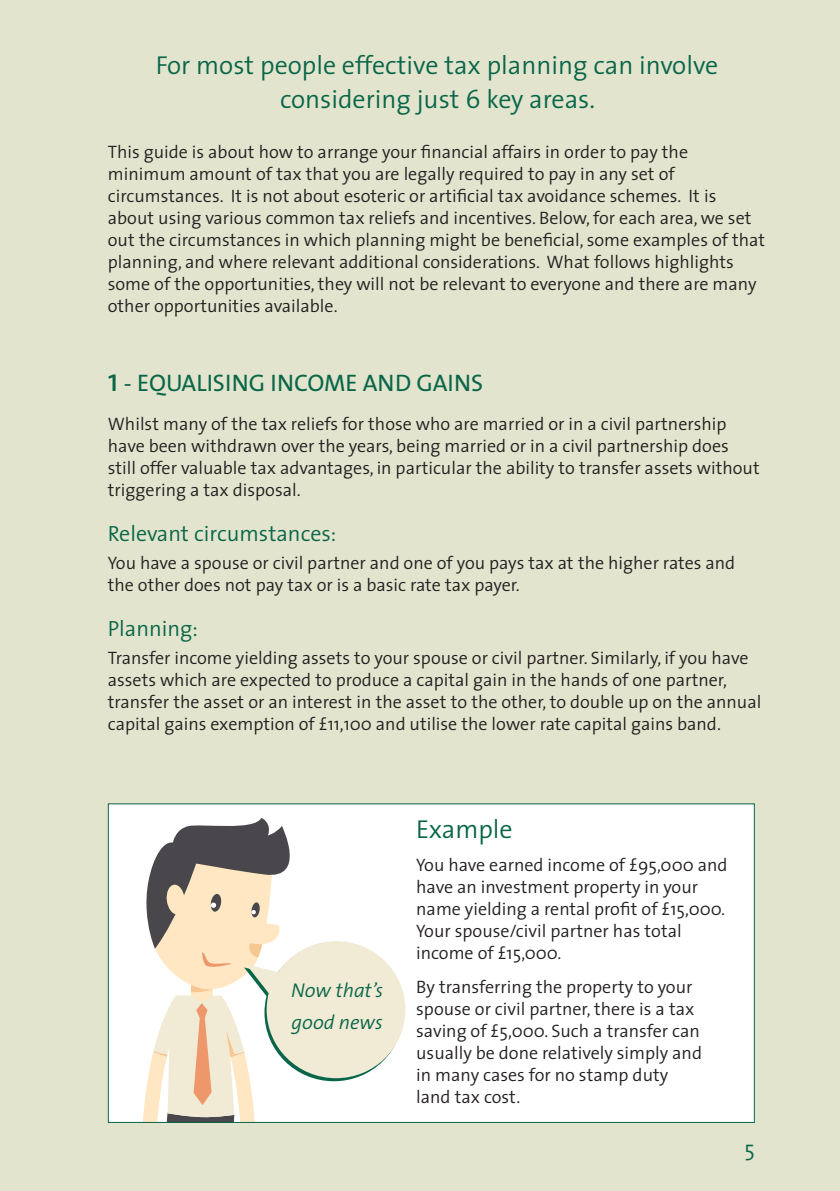
<style>
.page{position:relative;width:840px;height:1191px;background:#fff}
.page>*{position:absolute;margin:0;border:0;box-sizing:border-box;transform-origin:0 0}
.t1{font:300 26px/34px "The Sans";color:#096648;text-align:center}
.t2{font:24px "The Sans";color:#096648}
.t3{font:300 22px "The Sans";color:#096648}
.t4{font:italic 300 20px/32px "The Sans";color:#096648}
.t5{font:300 18px/22px "The Sans";color:#231f20}
.s1{font-size:32px}
</style>
<div class="page">
<div style="left:0;top:0;width:839px;height:1191px;background:#e2e4ce"></div>
<div style="left:108px;top:804px;width:646px;height:318px;background:#fff"></div>
<svg style="left:137px;top:818px;width:268px;height:304px"></svg>
<h1 class="t1" style="left:156px;top:48px;width:563px">For most people effective tax planning can involve considering just 6 key areas.</h1>
<p class="t5" style="left:108px;top:140px;width:658px">This guide is about how to arrange your financial affairs in order to pay the minimum amount of tax that you are legally required to pay in any set of circumstances. It is not about esoteric or artificial tax avoidance schemes. It is about using various common tax reliefs and incentives. Below, for each area, we set out the circumstances in which planning might be beneficial, some examples of that planning, and where relevant additional considerations. What follows highlights some of the opportunities, they will not be relevant to everyone and there are many other opportunities available.</p>
<h2 class="t2" style="left:108px;top:362px;width:377px"><span class="s1">1</span> - EQUALISING INCOME AND GAINS</h2>
<p class="t5" style="left:108px;top:412px;width:653px">Whilst many of the tax reliefs for those who are married or in a civil partnership have been withdrawn over the years, being married or in a civil partnership does still offer valuable tax advantages, in particular the ability to transfer assets without triggering a tax disposal.</p>
<p class="t3" style="left:108px;top:515px;width:230px">Relevant circumstances:</p>
<p class="t5" style="left:108px;top:551px;width:628px">You have a spouse or civil partner and one of you pays tax at the higher rates and the other does not pay tax or is a basic rate tax payer.</p>
<p class="t3" style="left:108px;top:610px;width:92px">Planning:</p>
<p class="t5" style="left:108px;top:646px;width:654px">Transfer income yielding assets to your spouse or civil partner. Similarly, if you have assets which are expected to produce a capital gain in the hands of one partner, transfer the asset or an interest in the asset to the other, to double up on the annual capital gains exemption of £11,100 and utilise the lower rate capital gains band.</p>
<p class="t4" style="left:291px;top:973px;width:94px">Now that’s good news</p>
<h1 class="t1" style="left:416px;top:811px;width:98px">Example</h1>
<p class="t5" style="left:416px;top:853px;width:313px">You have earned income of £95,000 and have an investment property in your name yielding a rental profit of £15,000.<br>Your spouse/civil partner has total income of £15,000.</p>
<p class="t5" style="left:416px;top:975px;width:287px">By transferring the property to your spouse or civil partner, there is a tax saving of £5,000. Such a transfer can usually be done relatively simply and in many cases for no stamp duty land tax cost.</p>
<p class="t3" style="left:744px;top:1129px;width:12px">5</p>
</div>
